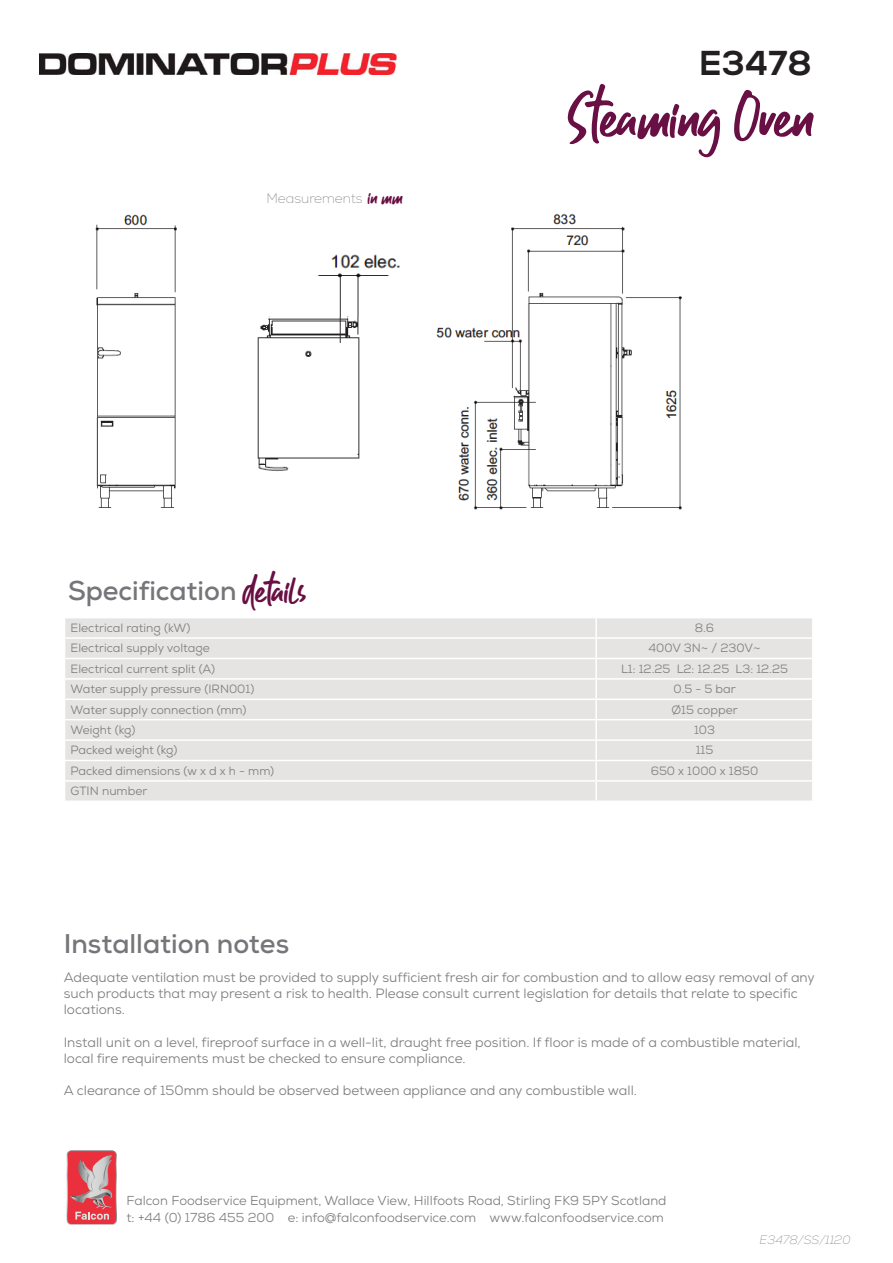
<style>
.page{position:relative;width:893px;height:1263px;background:#fff}
.page>*{position:absolute;margin:0;border:0;box-sizing:border-box;transform-origin:0 0}
.Script_Header_quote{font:55.5px "Guthen Bloots Personal Use";color:#681043}
.t1{font:800 34.5px "Nexa";color:#231f20}
.Script_Header_quote-2{font:33px "Guthen Bloots Personal Use";color:#681043}
.t2{font:700 27px "Nexa";color:#757679}
.Script_Header_quote-3{font:18px "Guthen Bloots Personal Use";color:#681043}
.t3{font:13.5px/16.2px "Nexa";color:#7e7e7c}
.t4{font:100 13.5px "Nexa";color:#757679}
.Body{font:13.05px "Nexa";color:#7e7e7c}
.Body-2{font:12px "Nexa";color:#7e7e7c}
.t5{font:italic 100 12px "Nexa";color:#7e7e7c}
</style>
<div class="page">
<div style="left:65px;top:618px;width:747px;height:182px;background:#e5e4e3"></div>
<hr style="left:64px;top:637px;width:532px;height:2px;background:#fff">
<hr style="left:596px;top:637px;width:218px;height:2px;background:#fff">
<hr style="left:64px;top:658px;width:532px;height:1px;background:#fff">
<hr style="left:596px;top:658px;width:218px;height:1px;background:#fff">
<hr style="left:64px;top:678px;width:532px;height:2px;background:#fff">
<hr style="left:596px;top:678px;width:218px;height:2px;background:#fff">
<hr style="left:64px;top:698px;width:532px;height:2px;background:#fff">
<hr style="left:596px;top:698px;width:218px;height:2px;background:#fff">
<hr style="left:64px;top:719px;width:532px;height:1px;background:#fff">
<hr style="left:596px;top:719px;width:218px;height:1px;background:#fff">
<hr style="left:64px;top:739px;width:532px;height:2px;background:#fff">
<hr style="left:596px;top:739px;width:218px;height:2px;background:#fff">
<hr style="left:64px;top:760px;width:532px;height:1px;background:#fff">
<hr style="left:596px;top:760px;width:218px;height:1px;background:#fff">
<hr style="left:64px;top:780px;width:532px;height:2px;background:#fff">
<hr style="left:596px;top:780px;width:218px;height:2px;background:#fff">
<svg style="left:595px;top:618px;width:2px;height:182px"></svg>
<img style="left:39px;top:54px;width:357px;height:21px">
<img style="left:436px;top:213px;width:246px;height:297px">
<img style="left:89px;top:214px;width:93px;height:296px">
<img style="left:257px;top:316px;width:103px;height:156px">
<img style="left:318px;top:254px;width:82px;height:62px">
<svg style="left:67px;top:1150px;width:50px;height:75px"></svg>
<p class="t1" style="left:699px;top:42px;width:115px">E3478</p>
<p class="t4" style="left:267px;top:191px;width:98px">Measurements</p>
<p class="Script_Header_quote-3" style="left:368px;top:186px;width:36px">in mm</p>
<p class="Script_Header_quote" style="left:569px;top:83px;width:246px">Steaming Oven</p>
<p class="t2" style="left:68px;top:574px;width:170px">Specification</p>
<p class="Script_Header_quote-2" style="left:243px;top:570px;width:65px">details</p>
<p class="Body-2" style="left:71px;top:620px;width:121px">Electrical rating (kW)</p>
<p class="Body-2" style="left:695px;top:620px;width:21px">8.6</p>
<p class="Body-2" style="left:71px;top:641px;width:141px">Electrical supply voltage</p>
<p class="Body-2" style="left:648px;top:641px;width:114px">400V 3N~ / 230V~</p>
<p class="Body-2" style="left:71px;top:661px;width:146px">Electrical current split (A)</p>
<p class="Body-2" style="left:621px;top:661px;width:169px">L1: 12.25 L2: 12.25 L3: 12.25</p>
<p class="Body-2" style="left:71px;top:681px;width:185px">Water supply pressure (IRN001)</p>
<p class="Body-2" style="left:673px;top:681px;width:64px">0.5 - 5 bar</p>
<p class="Body-2" style="left:71px;top:702px;width:177px">Water supply connection (mm)</p>
<p class="Body-2" style="left:672px;top:702px;width:68px">Ø15 copper</p>
<p class="Body-2" style="left:71px;top:722px;width:66px">Weight (kg)</p>
<p class="Body-2" style="left:694px;top:722px;width:23px">103</p>
<p class="Body-2" style="left:71px;top:743px;width:108px">Packed weight (kg)</p>
<p class="Body-2" style="left:696px;top:743px;width:19px">115</p>
<p class="Body-2" style="left:71px;top:763px;width:205px">Packed dimensions (w x d x h - mm)</p>
<p class="Body-2" style="left:651px;top:763px;width:109px">650 x 1000 x 1850</p>
<p class="Body-2" style="left:71px;top:783px;width:78px">GTIN number</p>
<p class="t2" style="left:64px;top:926px;width:227px">Installation notes</p>
<p class="t3" style="left:64px;top:969px;width:752px">Adequate ventilation must be provided to supply sufficient fresh air for combustion and to allow easy removal of any such products that may present a risk to health. Please consult current legislation for details that relate to specific locations.</p>
<p class="t3" style="left:64px;top:1034px;width:738px">Install unit on a level, fireproof surface in a well-lit, draught free position. If floor is made of a combustible material, local fire requirements must be checked to ensure compliance.</p>
<p class="t3" style="left:64px;top:1083px;width:575px">A clearance of 150mm should be observed between appliance and any combustible wall.</p>
<p class="Body" style="left:126px;top:1192px;width:541px">Falcon Foodservice Equipment, Wallace View, Hillfoots Road, Stirling FK9 5PY Scotland</p>
<p class="Body" style="left:126px;top:1209px;width:539px">t: +44 (0) 1786 455 200 e: info@falconfoodservice.com www.falconfoodservice.com</p>
<p class="t5" style="left:760px;top:1233px;width:92px">E3478/SS/1120</p>
</div>
